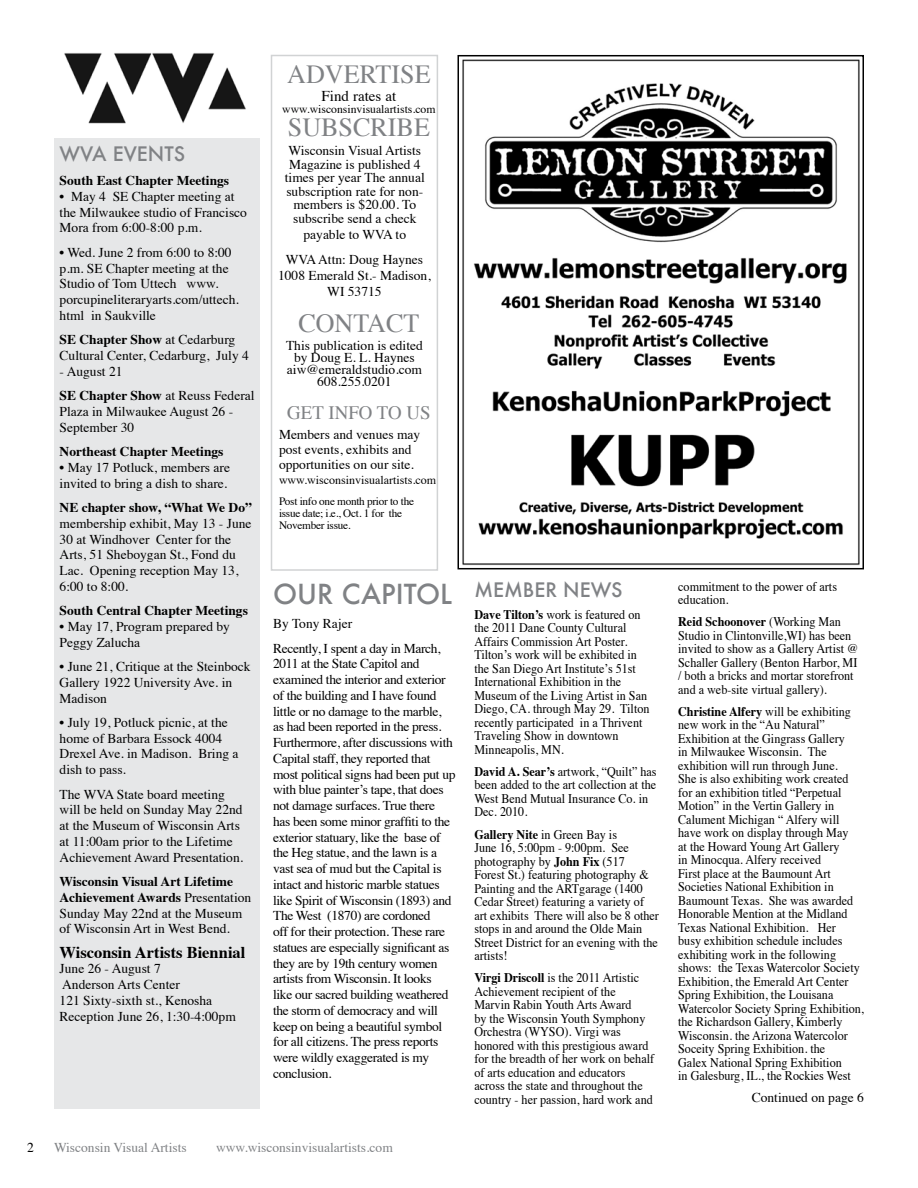
<style>
.page{position:relative;width:918px;height:1188px;background:#fff}
.page>*{position:absolute;margin:0;border:0;box-sizing:border-box;transform-origin:0 0}
.t1{font:500 27px "Futura";color:#808285}
.t2{font:26.1px "Times";color:#808285}
.t3{font:500 19.5px "Futura";color:#808285}
.t4{font:18.9px "Times";color:#808285}
.t5{font:700 16.5px "Times";color:#000}
.t6{font:15px "Times";color:#000}
.t7{font:13.5px/15.8px "Times";color:#000}
.t8{font:13.5px/15.8px "Times";letter-spacing:-.025em;color:#000}
.t9{font:700 13.5px "Times";color:#000}
.t10{font:13.5px "Times";color:#808285}
.t11{font:13.2px/13.5px "Times";color:#000;scale:.92 1}
.t12{font:12px "Times";color:#000}
.t13{font:11.7px "Times";color:#000}
.t14{font:11.25px/12px "Times";letter-spacing:-.025em;color:#000}
.s1{font-weight:700}
</style>
<div class="page">
<div style="left:54px;top:55px;width:205px;height:1053px;background:#e6e7e8"></div>
<div style="left:51px;top:40px;width:211px;height:98px;background:#fff"></div>
<img style="left:64px;top:53px;width:182px;height:71px">
<img style="left:462px;top:59px;width:398px;height:507px">
<div style="left:458px;top:55px;width:406px;height:514px;border:2px solid #000"></div>
<div style="left:271px;top:55px;width:167px;height:516px;border:2px solid #d1d3d4"></div>
<h3 class="t3" style="left:60px;top:140px;width:127px">WVA EVENTS</h3>
<p class="t9" style="left:60px;top:168px;width:171px">South East Chapter Meetings</p>
<p class="t7" style="left:60px;top:187px;width:189px">• May 4 SE Chapter meeting at the Milwaukee studio of Francisco<br>Mora from 6:00-8:00 p.m.</p>
<p class="t7" style="left:60px;top:243px;width:181px">• Wed. June 2 from 6:00 to 8:00 p.m. SE Chapter meeting at the<br>Studio of Tom Uttech www. porcupineliteraryarts.com/uttech. html in Saukville</p>
<p class="t7" style="left:60px;top:331px;width:191px"><span class="s1">SE Chapter Show</span> at Cedarburg<br>Cultural Center, Cedarburg, July 4</p>
<p class="t7" style="left:60px;top:358px;width:196px;line-height:24.5px">- August 21<br><span class="s1">SE Chapter Show</span> at Reuss Federal</p>
<p class="t7" style="left:60px;top:402px;width:175px">Plaza in Milwaukee August 26 -<br>September 30</p>
<p class="t9" style="left:60px;top:439px;width:165px">Northeast Chapter Meetings</p>
<p class="t7" style="left:60px;top:458px;width:172px">• May 17 Potluck, members are invited to bring a dish to share.</p>
<p class="t9" style="left:60px;top:495px;width:194px">NE chapter show, “What We Do”</p>
<p class="t7" style="left:60px;top:514px;width:193px">membership exhibit, May 13 - June<br>30 at Windhover Center for the<br>Arts, 51 Sheboygan St., Fond du<br>Lac. Opening reception May 13,<br>6:00 to 8:00.</p>
<p class="t9" style="left:60px;top:598px;width:190px">South Central Chapter Meetings</p>
<p class="t7" style="left:60px;top:617px;width:172px">• May 17, Program prepared by<br>Peggy Zalucha</p>
<p class="t7" style="left:60px;top:658px;width:193px">• June 21, Critique at the Steinbock<br>Gallery 1922 University Ave. in<br>Madison</p>
<p class="t7" style="left:60px;top:713px;width:180px">• July 19, Potluck picnic, at the home of Barbara Essock 4004<br>Drexel Ave. in Madison. Bring a dish to pass.</p>
<p class="t7" style="left:60px;top:785px;width:36px">The WVA</p>
<p class="t7" style="left:60px;top:785px;width:185px;text-indent:57px">State board meeting will be held on Sunday May 22nd at the Museum of Wisconsin Arts at 11:00am prior to the Lifetime<br>Achievement Award Presentation.</p>
<p class="t7" style="left:60px;top:872px;width:193px"><span class="s1">Wisconsin Visual Art Lifetime<br>Achievement Awards</span> Presentation<br>Sunday May 22nd at the Museum of Wisconsin Art in West Bend.</p>
<p class="t5" style="left:60px;top:936px;width:187px">Wisconsin Artists Biennial</p>
<p class="t7" style="left:60px;top:960px;width:178px">June 26 - August 7<br>Anderson Arts Center<br>121 Sixty-sixth st., Kenosha<br>Reception June 26, 1:30-4:00pm</p>
<h2 class="t2" style="left:287px;top:50px;width:141px">Advertise</h2>
<p class="t6" style="left:321px;top:82px;width:76px">Find rates at</p>
<p class="t13" style="left:282px;top:98px;width:155px">www.wisconsinvisualartists.com</p>
<h2 class="t2" style="left:288px;top:103px;width:127px">Sub scribe</h2>
<p class="t7" style="left:285px;top:143px;width:141px;line-height:13.5px;text-align:center">Wisconsin Visual Artists<br>Magazine is published 4 times per year The annual subscription rate for non&shy;members is $20.00. To subscribe send a check</p>
<p class="t7" style="left:304px;top:226px;width:71px">payable to WVA</p>
<p class="t7" style="left:396px;top:226px;width:12px">to</p>
<p class="t7" style="left:286px;top:250px;width:12px">WVA</p>
<p class="t7" style="left:318px;top:250px;width:106px">Attn: Doug Haynes</p>
<p class="t7" style="left:278px;top:266px;width:154px">1008 Emerald St.- Madison,</p>
<p class="t7" style="left:327px;top:282px;width:56px">WI 53715</p>
<h2 class="t2" style="left:298px;top:299px;width:123px">Contact</h2>
<p class="t7" style="left:286px;top:338px;width:138px;line-height:12px;text-align:center">This publication is edited by Doug E. L. Haynes aiw@emeraldstudio.com<br>608.255.0201</p>
<h3 class="t4" style="left:287px;top:394px;width:132px">Get info to US</h3>
<p class="t7" style="left:279px;top:426px;width:143px;line-height:15px">Members and venues may post events, exhibits and opportunities on our site.</p>
<p class="t12" style="left:279px;top:469px;width:159px">www.wisconsinvisualartists.com</p>
<p class="t14" style="left:279px;top:494px;width:137px">Post info one month prior to the issue date; i.e., Oct. 1 for the<br>November issue.</p>
<h1 class="t1" style="left:273px;top:575px;width:181px">OUR CAPITO L</h1>
<p class="t8" style="left:273px;top:610px;width:169px;line-height:24.5px">By Tony Rajer<br>Recently, I spent a day in March,</p>
<p class="t8" style="left:273px;top:655px;width:184px">2011 at the State Capitol and examined the interior and exterior of the building and I have found little or no damage to the marble, as had been reported in the press.<br>Furthermore, after discussions with<br>Capital staff, they reported that most political signs had been put up with blue painter’s tape, that does not damage surfaces. True there has been some minor graffiti to the exterior statuary, like the base of the Heg statue, and the lawn is a vast sea of mud but the Capital is intact and historic marble statues like Spirit of Wisconsin (1893) and<br>The West (1870) are cordoned<br>off for their protection. These rare statues are especially significant as they are by 19th century women artists from Wisconsin. It looks<br>like our sacred building weathered the storm of democracy and will keep on being a beautiful symbol for all citizens. The press reports were wildly exaggerated is my conclusion.</p>
<p class="t7" style="left:27px;top:1139px;width:8px">2</p>
<p class="t10" style="left:54px;top:1135px;width:134px">Wisconsin Visual Artists</p>
<p class="t10" style="left:216px;top:1135px;width:178px">www.wisconsinvisualartists.com</p>
<h3 class="t3" style="left:474px;top:576px;width:150px">MEMBER N EWS</h3>
<p class="t11" style="left:474px;top:606px;width:192px"><span class="s1">Dave Tilton’s</span> work is featured on the 2011 Dane County Cultural<br>Affairs Commission Art Poster.<br>Tilton’s work will be exhibited in the San Diego Art Institute’s 51st<br>International Exhibition in the<br>Museum of the Living Artist in San<br>Diego, CA . through May 29. Tilton recently participated in a Thrivent<br>Traveling Show in downtown<br>Minneapolis, MN .</p>
<p class="t11" style="left:474px;top:764px;width:200px"><span class="s1">David A. Sear’s</span> artwork, “Quilt” has been added to the art collection at the<br>West Bend Mutual Insurance Co. in<br>Dec. 2010.</p>
<p class="t11" style="left:474px;top:826px;width:202px"><span class="s1">Gallery Nite</span> in Green Bay is<br>June 16, 5:00pm - 9:00pm. See photography by <span class="s1">John Fix</span> (517<br>Forest St.) featuring photography &amp;<br>Painting and the ARTgarage (1400<br>Cedar Street) featuring a variety of art exhibits There will also be 8 other stops in and around the Olde Main<br>Street District for an evening with the artists!</p>
<p class="t11" style="left:474px;top:970px;width:187px"><span class="s1">Virgi Driscoll</span> is the 2011 Artistic<br>Achievement recipient of the<br>Marvin Rabin Youth Arts Award by the Wisconsin Youth Symphony<br>Orchestra (WYSO</p>
<p class="t11" style="left:474px;top:1024px;width:197px;text-indent:90px">). Virgi was honored with this prestigious award for the breadth of her work on behalf of arts education and educators across the state and throughout the country - her passion, hard work and</p>
<p class="t11" style="left:678px;top:578px;width:174px">commitment to the power of arts education.</p>
<p class="t11" style="left:678px;top:614px;width:197px"><span class="s1">Reid Schoonover</span> (Working Man Studio in Clintonville,WI) has been invited to show as a Gallery Artist @ Schaller Gallery (Benton Harbor, MI<br>/ both a bricks and mortar storefront and a web-site virtual gallery).</p>
<p class="t11" style="left:678px;top:703px;width:203px"><span class="s1">Christine Alfery</span> will be exhibiting new work in the “Au Natural” Exhibition at the Gingrass Gallery<br>in Milwaukee Wisconsin. The exhibition will run through June.<br>She is also exhibiting work created for an exhibition titled “Perpetual Motion” in the Vertin Gallery in Calument Michigan “ Alfery will have work on display through May<br>at the Howard Young Art Gallery<br>in Minocqua. Alfery received<br>First place at the Baumount Art Societies National Exhibition in Baumount Texas. She was awarded Honorable Mention at the Midland Texas National Exhibition. Her<br>busy exhibition schedule includes exhibiting work in the following shows: the Texas Watercolor Society Exhibition, the Emerald Art Center Spring Exhibition, the Louisana Watercolor Society Spring Exhibition, the Richardson Gallery, Kimberly Wisconsin. the Arizona Watercolor Soceity Spring Exhibition. the<br>Galex National Spring Exhibition<br>in Galesburg, IL ., the Rockies West</p>
<p class="t7" style="left:752px;top:1088px;width:114px">Continued on page 6</p>
</div>
